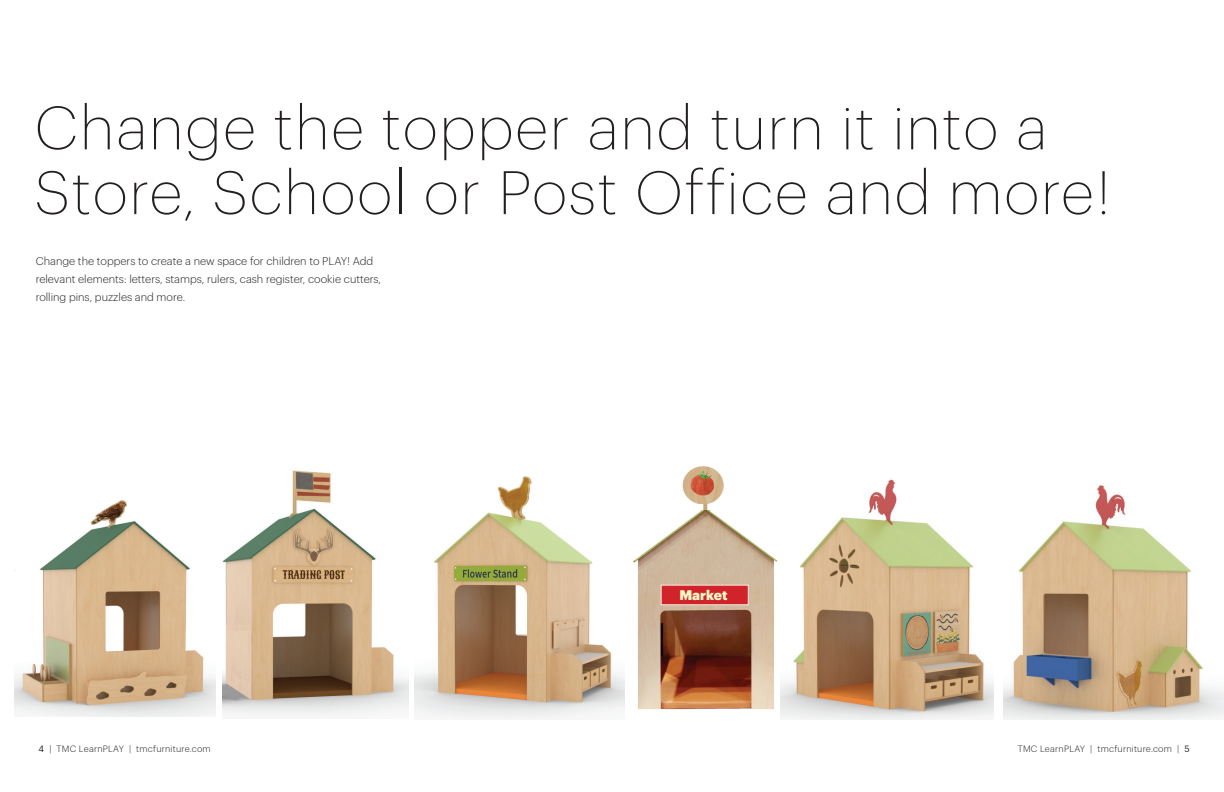
<style>
.page{position:relative;width:1224px;height:792px;background:#fff}
.page>*{position:absolute;margin:0;border:0;box-sizing:border-box;transform-origin:0 0}
.t1{font:200 60px/64.8px "Graphik";letter-spacing:.03em;color:#231f20}
.t2{font:900 13.6px "Graphik";color:#fffac8}
.t3{font:300 11px/18px "Graphik";color:#231f20}
.t4{font:300 9px "Graphik";letter-spacing:.025em;color:#231f20}
.s1{font-weight:400}
</style>
<div class="page">
<img style="left:414px;top:476px;width:211px;height:243px">
<img style="left:222px;top:470px;width:186px;height:247px">
<img style="left:14px;top:500px;width:201px;height:217px">
<img style="left:633px;top:509px;width:145px;height:201px">
<svg style="left:703px;top:504px;width:5px;height:5px"></svg>
<div style="left:661px;top:585px;width:87px;height:20px;background:#d1232a;border:1px solid #f9e8e0"></div>
<img style="left:1003px;top:485px;width:221px;height:235px">
<img style="left:780px;top:479px;width:214px;height:241px">
<img style="left:682px;top:466px;width:42px;height:38px">
<h1 class="t1" style="left:35px;top:91px;width:1078px">Change the topper and turn it into a<br>Store, School or Post Office and more!</h1>
<p class="t3" style="left:36px;top:251px;width:347px">Change the toppers to create a new space for children to PLAY! Add relevant elements: letters, stamps, rulers, cash register, cookie cutters, rolling pins, puzzles and more.</p>
<p class="t2" style="left:679px;top:584px;width:50px">Market</p>
<p class="t4" style="left:38px;top:742px;width:174px"><span class="s1">4</span> | TMC LearnPLAY | tmcfurniture.com</p>
<p class="t4" style="left:1018px;top:742px;width:173px">TMC LearnPLAY | tmcfurniture.com | <span class="s1">5</span></p>
</div>
